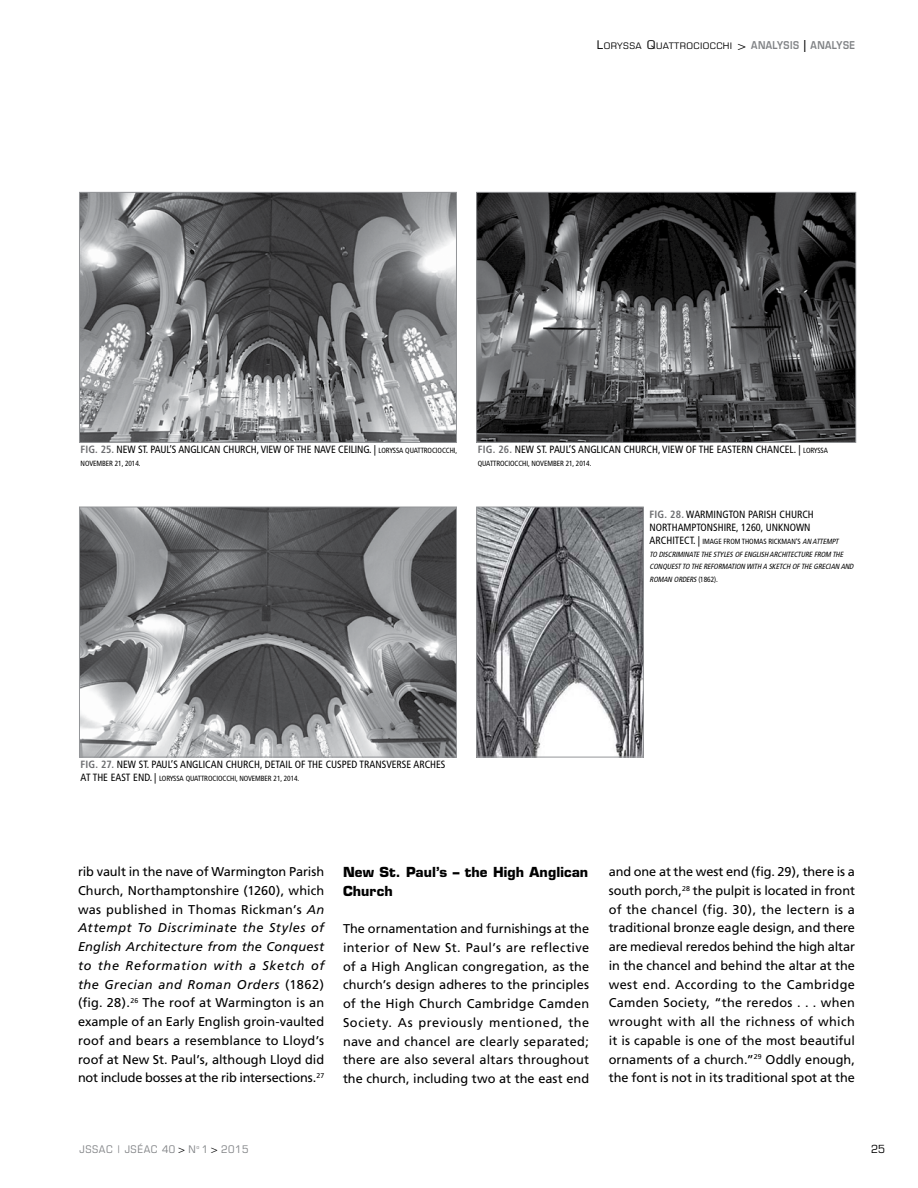
<style>
.page{position:relative;width:918px;height:1188px;background:#fff}
.page>*{position:absolute;margin:0;border:0;box-sizing:border-box;transform-origin:0 0}
.t1{font:700 13.5px/18.8px "Eurostile";letter-spacing:.005em;color:#000}
.t2{font:12.75px/18.8px "Frutiger";color:#000;text-align:justify}
.t3{font:condensed 11.25px "Eurostile";color:#000;scale:1.1 1}
.t4{font:condensed 10.5px/12.8px "Frutiger";color:#000}
.t5{font:condensed 10.5px "Eurostile";letter-spacing:.05em;color:#808285;scale:1.1 1}
.t6{font:condensed 9px "Eurostile";letter-spacing:.035em;color:#000;scale:1.2 1}
.t7{font:italic condensed 7.5px/12.8px "Frutiger";color:#000}
.t8{font:condensed 7.5px "Frutiger";letter-spacing:-.01em;color:#000}
.s1{font-size:12px}
.s2{font-weight:600;font-stretch:normal;font-size:10.5px;color:#808285}
.s3{font-weight:600;font-stretch:normal;font-size:12px}
.s4{font-weight:700;color:#6d6e71}
.s5{font-size:7.5px}
.s6{font-style:normal;font-size:10.5px}
.s7{font-style:normal}
.s8{font-size:10.5px}
.s9{font-style:italic}
.s10{color:#000}
</style>
<div class="page">
<img style="left:81px;top:194px;width:374px;height:247px">
<div style="left:79px;top:192px;width:378px;height:251px;border:1px solid #939598"></div>
<img style="left:81px;top:509px;width:374px;height:246px">
<div style="left:79px;top:507px;width:378px;height:250px;border:1px solid #939598"></div>
<img style="left:478px;top:194px;width:376px;height:247px">
<div style="left:476px;top:192px;width:380px;height:251px;border:1px solid #939598"></div>
<img style="left:478px;top:509px;width:164px;height:246px">
<div style="left:476px;top:507px;width:168px;height:250px;border:1px solid #939598"></div>
<p class="t6" style="left:597px;top:40px;width:217px"><span class="s1">L</span>ORYSSA <span class="s1">Q</span>UATTROCIOCCHI <span class="s1">&gt;</span> <span class="s2">ANALYSIS</span> <span class="s3">|</span> <span class="s2">ANALYSE</span></p>
<p class="t4" style="left:81px;top:443px;width:378px"><span class="s4">FIG. 25.</span> NEW ST. PAUL’S ANGLICAN CHURCH, VIEW OF THE NAVE CEILING. | <span class="s5">LORYSSA QUATTROCIOCCHI,</span></p>
<p class="t8" style="left:81px;top:459px;width:62px">NOVEMBER 21, 2014.</p>
<p class="t4" style="left:478px;top:443px;width:352px"><span class="s4">FIG. 26.</span> NEW ST. PAUL’S ANGLICAN CHURCH, VIEW OF THE EASTERN CHANCEL. | <span class="s5">LORYSSA</span></p>
<p class="t8" style="left:478px;top:459px;width:115px">QUATTROCIOCCHI, NOVEMBER 21, 2014.</p>
<p class="t4" style="left:650px;top:509px;width:166px"><span class="s4">FIG. 28.</span> WARMINGTON PARISH CHURCH<br>NORTHAMPTONSHIRE, 1260, UNKNOWN</p>
<p class="t7" style="left:650px;top:535px;width:207px"><span class="s6">ARCHITECT. |</span> <span class="s7">IMAGE FROM THOMAS RICKMAN’S</span> AN ATTEMPT<br>TO DISCRIMINATETHESTYLESOFENGLISH ARCHITECTUREFROM THE CONQUESTTO THEREFORMATION WITH A SKETCH OFTHEGRECIAN AND ROMAN ORDERS<span class="s7">( 1 8 6 2 ) .</span></p>
<p class="t4" style="left:81px;top:758px;width:366px"><span class="s4">FIG. 27.</span> NEW ST. PAUL’S ANGLICAN CHURCH, DETAIL OF THE CUSPED TRANSVERSE ARCHES</p>
<p class="t8" style="left:81px;top:774px;width:220px"><span class="s8">AT THE EAST END. |</span> LORYSSA QUATTROCIOCCHI, NOVEMBER 21, 2014.</p>
<p class="t2" style="left:78px;top:862px;width:248px">rib vault in the nave of Warmington Parish Church, Northamptonshire (1260), which was published in Thomas Rickman’s <span class="s9">An Attempt To Discriminate the Styles of English Architecture from the Conquest to the Reformation with a Sketch of the Grecian and Roman Orders</span> (1862) (fig. 28).<sup>26</sup> The roof at Warmington is an example of an Early English groin-vaulted roof and bears a resemblance to Lloyd’s roof at New St. Paul’s, although Lloyd did not include bosses at the rib intersections.<sup>27</sup></p>
<p class="t1" style="left:343px;top:863px;width:247px">New St. Paul’s – the High Anglican<br>Church</p>
<p class="t2" style="left:343px;top:919px;width:248px">The ornamentation and furnishings at the interior of New St. Paul’s are reflective of a High Anglican congregation, as the church’s design adheres to the principles of the High Church Cambridge Camden Society. As previously mentioned, the nave and chancel are clearly separated; there are also several altars throughout the church, including two at the east end</p>
<p class="t2" style="left:609px;top:862px;width:248px">and one at the west end (fig. 29), there is a south porch,<sup>28</sup> the pulpit is located in front of the chancel (fig. 30), the lectern is a traditional bronze eagle design, and there are medieval reredos behind the high altar in the chancel and behind the altar at the west end. According to the Cambridge Camden Society, “the reredos . . . when wrought with all the richness of which it is capable is one of the most beautiful ornaments of a church.”<sup>29</sup> Oddly enough, the font is not in its traditional spot at the</p>
<p class="t5" style="left:80px;top:1143px;width:155px">JSSAC | JSÉAC 40 <span class="s10">&gt;</span> N<sup>o</sup> 1 <span class="s10">&gt;</span> 2015</p>
<p class="t3" style="left:871px;top:1142px;width:14px">25</p>
</div>
